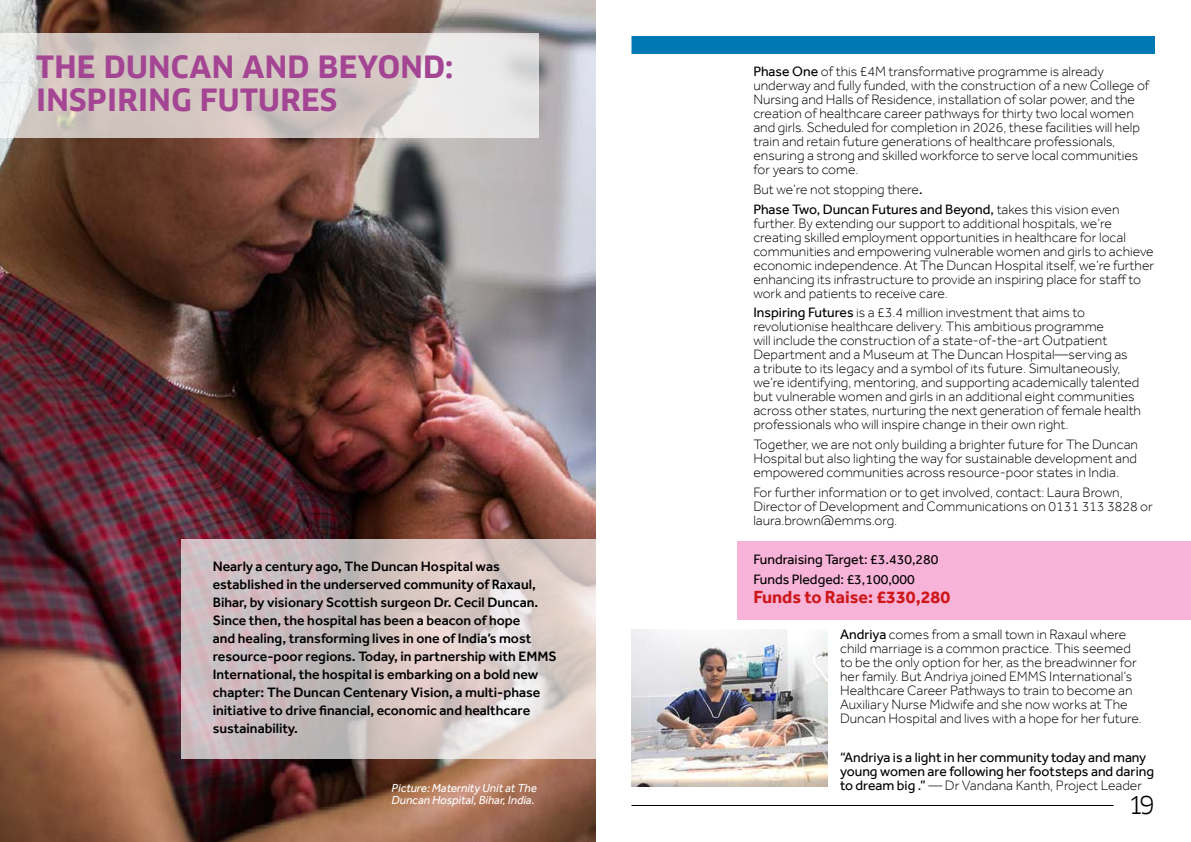
<style>
.page{position:relative;width:1191px;height:842px;background:#fff}
.page>*{position:absolute;margin:0;border:0;box-sizing:border-box;transform-origin:0 0}
.t1{font:700 30px/33.7px "Clan Pro";letter-spacing:.01em;color:#a44593}
.t2{font:24px "Clan Pro";color:#000}
.t3{font:700 18px "Effra";color:#cd1719}
.t4{font:300 14px/14px "Effra";color:#000}
.t5{font:500 14px/18px "Effra";color:#000}
.t6{font:14px/19.7px "Effra";color:#000}
.t7{font:italic 12px "Effra";color:#fff}
.s1{font-weight:400}
</style>
<div class="page">
<div style="left:737px;top:541px;width:454px;height:78px;background:#f7b3d8"></div>
<img style="left:0;top:0;width:595px;height:842px">
<div style="left:631px;top:36px;width:524px;height:18px;background:#0078b3"></div>
<hr style="left:631px;top:805px;width:482px;height:1px;background:#000">
<svg style="left:181px;top:539px;width:414px;height:219px;background:#d2c5c4"></svg>
<img style="left:631px;top:629px;width:197px;height:158px">
<svg style="left:0;top:33px;width:539px;height:104px;background:#d8d0cc"></svg>
<h1 class="t1" style="left:36px;top:50px;width:419px">THE DUNCAN AND BEYOND:<br>INSPIRING FUTURES</h1>
<p class="t4" style="left:753px;top:64px;width:397px"><span class="s1">Phase One</span> of this £4M transformative programme is already underway and fully funded, with the construction of a new College of Nursing and Halls of Residence, installation of solar power, and the creation of healthcare career pathways for thirty two local women and girls. Scheduled for completion in 2026, these facilities will help train and retain future generations of healthcare professionals, ensuring a strong and skilled workforce to serve local communities for years to come.</p>
<p class="t4" style="left:753px;top:179px;width:368px;line-height:19.7px">But we’re not stopping there<span class="s1">.<br>Phase Two, Duncan Futures and Beyond,</span> takes this vision even</p>
<p class="t4" style="left:753px;top:216px;width:402px">further. By extending our support to additional hospitals, we’re creating skilled employment opportunities in healthcare for local communities and empowering vulnerable women and girls to achieve economic independence. At The Duncan Hospital itself, we’re further enhancing its infrastructure to provide an inspiring place for staff to work and patients to receive care.</p>
<p class="t4" style="left:753px;top:305px;width:389px"><span class="s1">Inspiring Futures</span> is a £3.4 million investment that aims to revolutionise healthcare delivery. This ambitious programme<br>will include the construction of a state-of-the-art Outpatient Department and a Museum at The Duncan Hospital—serving as<br>a tribute to its legacy and a symbol of its future. Simultaneously, we’re identifying, mentoring, and supporting academically talented but vulnerable women and girls in an additional eight communities across other states, nurturing the next generation of female health professionals who will inspire change in their own right.</p>
<p class="t4" style="left:753px;top:437px;width:386px;text-align:justify">Together, we are not only building a brighter future for The Duncan Hospital but also lighting the way for sustainable development and empowered communities across resource-poor states in India.</p>
<p class="t4" style="left:753px;top:485px;width:401px">For further information or to get involved, contact: Laura Brown,<br>Director of Development and Communications on 0131 313 3828 or laura.brown@emms.org.</p>
<p class="t6" style="left:753px;top:549px;width:187px">Fundraising Target: £3.430,280<br>Funds Pledged: £3,100,000</p>
<p class="t3" style="left:753px;top:587px;width:198px">Funds to Raise: £330,280</p>
<p class="t5" style="left:213px;top:557px;width:345px">Nearly a century ago, The Duncan Hospital was established in the underserved community of Raxaul, Bihar, by visionary Scottish surgeon Dr. Cecil Duncan.<br>Since then, the hospital has been a beacon of hope<br>and healing, transforming lives in one of India’s most resource-poor regions. Today, in partnership with EMMS International, the hospital is embarking on a bold new chapter: The Duncan Centenary Vision, a multi-phase initiative to drive financial, economic and healthcare sustainability.</p>
<p class="t4" style="left:840px;top:627px;width:303px"><span class="s1">Andriya</span> comes from a small town in Raxaul where child marriage is a common practice. This seemed to be the only option for her, as the breadwinner for her family. But Andriya joined EMMS International’s Healthcare Career Pathways to train to become an Auxiliary Nurse Midwife and she now works at The Duncan Hospital and lives with a hope for her future.</p>
<p class="t6" style="left:840px;top:750px;width:315px;line-height:14px">“Andriya is a light in her community today and many young women are following her footsteps and daring</p>
<p class="t7" style="left:391px;top:781px;width:147px">Picture: Maternity Unit at The</p>
<p class="t4" style="left:840px;top:778px;width:303px"><span class="s1">to dream big .”</span> — Dr Vandana Kanth, Project Leader</p>
<p class="t7" style="left:391px;top:793px;width:144px">Duncan Hospital, Bihar, India.</p>
<h2 class="t2" style="left:1128px;top:791px;width:28px">19</h2>
</div>
